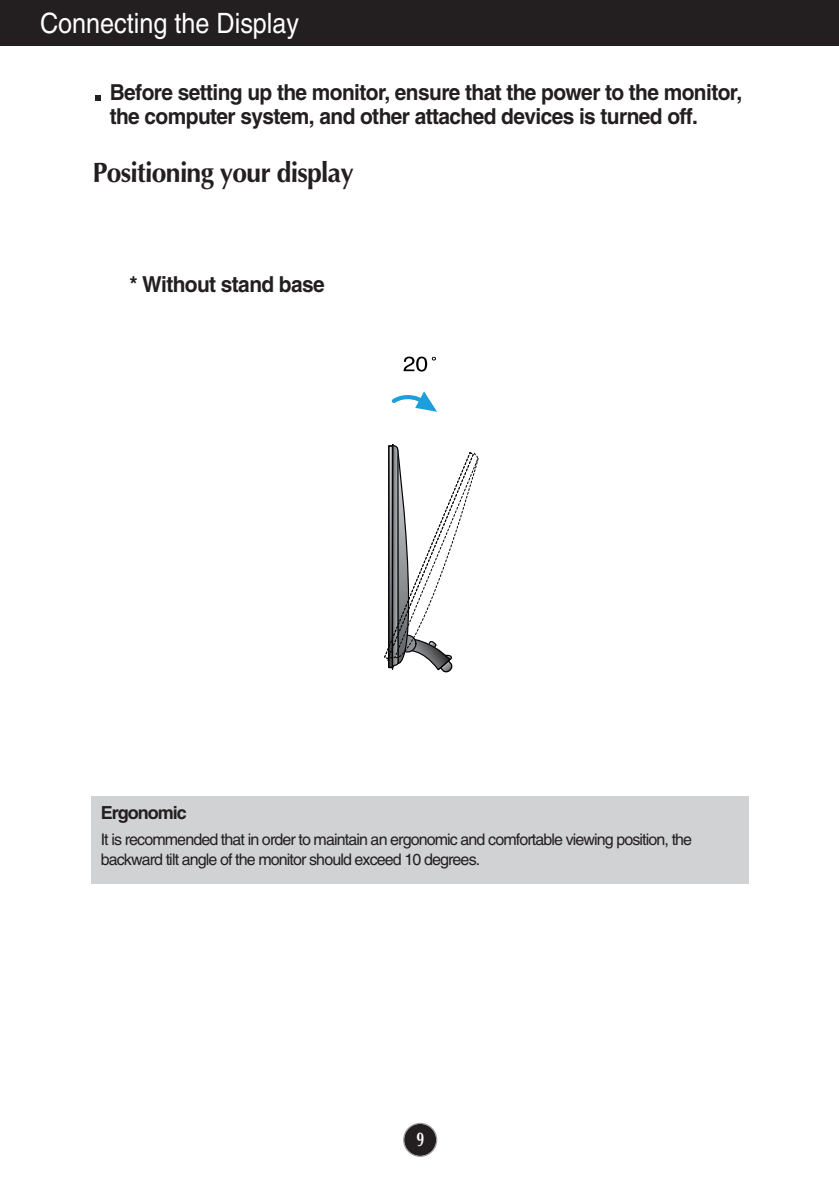
<style>
.page{position:relative;width:839px;height:1189px;background:#fff}
.page>*{position:absolute;margin:0;border:0;box-sizing:border-box;transform-origin:0 0}
.t1{font:700 28px "Optima";letter-spacing:-.03em;color:#231f20;scale:.95 1}
.t2{font:28px "Helvetica";color:#fff;scale:.9 1}
.t3{font:700 22px/24px "Helvetica";letter-spacing:-.03em;color:#231f20;scale:.95 1}
.t4{font:700 20px "Optima";color:#fff;scale:.7 1}
.t5{font:700 18px "Helvetica";letter-spacing:-.055em;color:#231f20}
.t6{font:16px/20px "Helvetica";letter-spacing:-.055em;color:#231f20}
</style>
<div class="page">
<div style="left:0;top:0;width:839px;height:45px;background:#231f20"></div>
<div style="left:404px;top:1124px;width:32px;height:32px;background:#231f20;border-radius:50%"></div>
<div style="left:403px;top:1123px;width:34px;height:34px;border:1px solid #939598;border-radius:50%"></div>
<svg style="left:95px;top:95px;width:5px;height:5px"></svg>
<div style="left:91px;top:796px;width:657px;height:88px;background:#d1d2d4"></div>
<svg style="left:391px;top:391px;width:46px;height:21px"></svg>
<svg style="left:384px;top:444px;width:95px;height:229px"></svg>
<svg style="left:403px;top:356px;width:33px;height:15px"></svg>
<h1 class="t2" style="left:40px;top:13px;width:289px">Connecting the Display</h1>
<h2 class="t3" style="left:110px;top:83px;width:667px">Before setting up the monitor, ensure that the power to the monitor, the computer system, and other attached devices is turned off.</h2>
<h1 class="t1" style="left:93px;top:161px;width:276px">Positioning your display</h1>
<h2 class="t3" style="left:129px;top:275px;width:207px">* Without stand base</h2>
<p class="t5" style="left:101px;top:806px;width:87px">Ergonomic</p>
<p class="t6" style="left:101px;top:831px;width:593px">It is recommended that in order to maintain an ergonomic and comfortable viewing position, the backward tilt angle of the monitor should exceed 10 degrees.</p>
<p class="t4" style="left:416px;top:1131px;width:13px">9</p>
</div>
